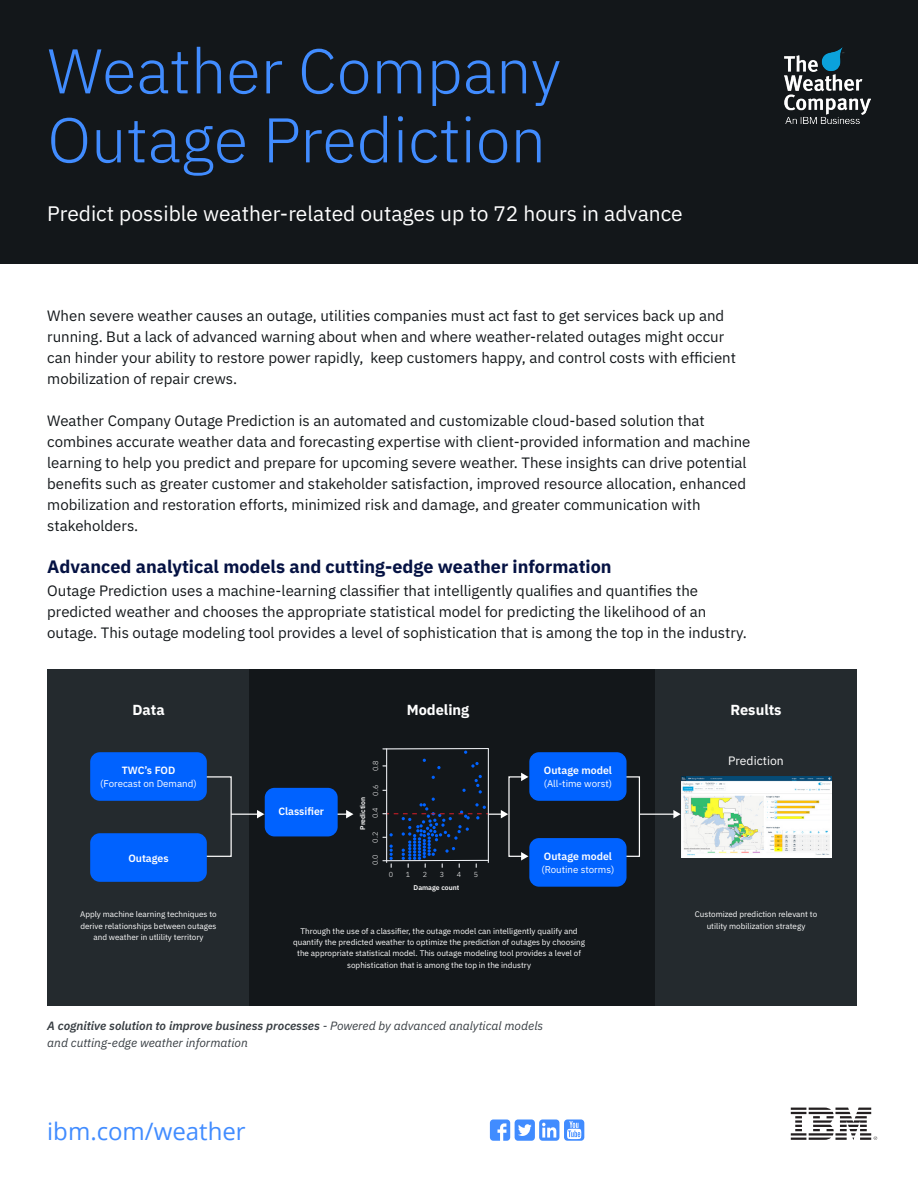
<style>
.page{position:relative;width:918px;height:1188px;background:#fff}
.page>*{position:absolute;margin:0;border:0;box-sizing:border-box;transform-origin:0 0}
.t1{font:300 63px/69px "IBM Plex Sans";color:#418cff}
.t2{font:24px "Open Sans";color:#418cff}
.t3{font:21px "IBM Plex Sans";color:#fff}
.paragraph_title{font:700 18px "IBM Plex Sans";color:#051243}
.body{font:15px/21px "IBM Plex Sans";color:#13171a}
.t4{font:700 14.55px "IBM Plex Sans";color:#fff}
.t5{font:12.15px "IBM Plex Sans";color:#fff}
.t6{font:italic 12px/16.5px "IBM Plex Sans";color:#373d42}
.t7{font:600 10.5px "IBM Plex Sans";color:#fff}
.t8{font:9.75px "IBM Plex Sans";color:#fff}
.t9{font:8.1px/11.4px "IBM Plex Sans";color:#fff;text-align:center}
.t10{font:300 7.35px "IBM Plex Sans";color:#fff}
.t11{font:600 6.9px "IBM Plex Sans";color:#fff}
.s1{font-weight:600}
</style>
<div class="page">
<div style="left:0;top:0;width:918px;height:264px;background:#13171a"></div>
<div style="left:47px;top:669px;width:810px;height:337px;background:#242a2e"></div>
<div style="left:250px;top:669px;width:405px;height:337px;background:#13171a"></div>
<div style="left:201px;top:776px;width:31px;height:81px;border:1px solid #fff"></div>
<svg style="left:521px;top:852px;width:7px;height:9px"></svg>
<svg style="left:521px;top:773px;width:7px;height:8px"></svg>
<div style="left:612px;top:776px;width:28px;height:81px;border:1px solid #fff"></div>
<svg style="left:231px;top:810px;width:34px;height:8px"></svg>
<svg style="left:338px;top:810px;width:15px;height:8px"></svg>
<hr style="left:639px;top:814px;width:36px;height:1px;background:#fff">
<svg style="left:673px;top:810px;width:8px;height:8px"></svg>
<div style="left:529px;top:752px;width:98px;height:49px;background:#0062ff;border-radius:10px"></div>
<div style="left:90px;top:752px;width:117px;height:49px;background:#0062ff;border-radius:10px"></div>
<div style="left:90px;top:833px;width:117px;height:49px;background:#0062ff;border-radius:10px"></div>
<div style="left:265px;top:788px;width:73px;height:48px;background:#0062ff;border-radius:10px"></div>
<div style="left:529px;top:838px;width:98px;height:49px;background:#0062ff;border-radius:10px"></div>
<img style="left:681px;top:777px;width:150px;height:81px">
<svg style="left:383px;top:775px;width:125px;height:93px"></svg>
<svg style="left:383px;top:749px;width:105px;height:20px"></svg>
<hr style="left:383px;top:748px;width:106px;height:1px;background:#f2f4f8">
<hr style="left:386px;top:749px;width:1px;height:114px;background:#f2f4f8">
<hr style="left:488px;top:749px;width:1px;height:114px;background:#f2f4f8">
<img style="left:784px;top:47px;width:87px;height:77px">
<svg style="left:490px;top:1119px;width:94px;height:22px"></svg>
<svg style="left:791px;top:1108px;width:86px;height:32px"></svg>
<p class="t1" style="left:47px;top:31px;width:515px">Weather Company<br>Outage Prediction</p>
<p class="t3" style="left:47px;top:197px;width:637px">Predict possible weather-related outages up to 72 hours in advance</p>
<p class="body" style="left:47px;top:303px;width:690px">When severe weather causes an outage, utilities companies must act fast to get services back up and running. But a lack of advanced warning about when and where weather-related outages might occur can hinder your ability to restore power rapidly, keep customers happy, and control costs with efficient mobilization of repair crews.</p>
<p class="body" style="left:47px;top:408px;width:705px">Weather Company Outage Prediction is an automated and customizable cloud-based solution that combines accurate weather data and forecasting expertise with client-provided information and machine learning to help you predict and prepare for upcoming severe weather. These insights can drive potential benefits such as greater customer and stakeholder satisfaction, improved resource allocation, enhanced mobilization and restoration efforts, minimized risk and damage, and greater communication with stakeholders.</p>
<p class="paragraph_title" style="left:47px;top:552px;width:566px">Advanced analytical models and cutting-edge weather information</p>
<p class="body" style="left:47px;top:579px;width:701px">Outage Prediction uses a machine-learning classifier that intelligently qualifies and quantifies the predicted weather and chooses the appropriate statistical model for predicting the likelihood of an outage. This outage modeling tool provides a level of sophistication that is among the top in the industry.</p>
<p class="t4" style="left:132px;top:698px;width:34px">Data</p>
<p class="t4" style="left:407px;top:698px;width:64px">Modeling</p>
<p class="t4" style="left:731px;top:698px;width:53px">Results</p>
<p class="t5" style="left:728px;top:751px;width:57px">Prediction</p>
<p class="t10" style="left:370px;top:771px;width:12px;rotate:-90deg">0.8</p>
<p class="t7" style="left:544px;top:762px;width:70px">Outage model</p>
<p class="t8" style="left:544px;top:776px;width:70px">(All-time worst)</p>
<p class="t7" style="left:122px;top:762px;width:55px">TWC’s FOD</p>
<p class="t8" style="left:100px;top:776px;width:98px">(Forecast on Demand)</p>
<p class="t10" style="left:370px;top:796px;width:12px;rotate:-90deg">0.6</p>
<p class="t7" style="left:278px;top:803px;width:47px">Classifier</p>
<p class="t11" style="left:357px;top:830px;width:34px;rotate:-90deg">Prediction</p>
<p class="t10" style="left:370px;top:818px;width:12px;rotate:-90deg">0.4</p>
<p class="t10" style="left:370px;top:843px;width:12px;rotate:-90deg">0.2</p>
<p class="t7" style="left:128px;top:850px;width:42px">Outages</p>
<p class="t7" style="left:544px;top:848px;width:70px">Outage model</p>
<p class="t8" style="left:542px;top:862px;width:74px">(Routine storms)</p>
<p class="t10" style="left:370px;top:865px;width:12px;rotate:-90deg">0.0</p>
<p class="t10" style="left:389px;top:869px;width:6px">0</p>
<p class="t10" style="left:406px;top:869px;width:6px">1</p>
<p class="t10" style="left:423px;top:869px;width:6px">2</p>
<p class="t10" style="left:440px;top:869px;width:6px">3</p>
<p class="t10" style="left:457px;top:869px;width:6px">4</p>
<p class="t10" style="left:474px;top:869px;width:6px">5</p>
<p class="t9" style="left:80px;top:908px;width:138px">Apply machine learning techniques to derive relationships between outages and weather in utlility territory</p>
<p class="t11" style="left:414px;top:882px;width:47px">Damage count</p>
<p class="t9" style="left:293px;top:924px;width:294px">Through the use of a classifier, the outage model can intelligently qualify and quantify the predicted weather to optimize the prediction of outages by choosing the appropriate statistical model. This outage modeling tool provides a level of sophistication that is among the top in the industry</p>
<p class="t6" style="left:47px;top:1017px;width:497px"><span class="s1">A cognitive solution to improve business processes</span> - Powered by advanced analytical models and cutting-edge weather information</p>
<p class="t2" style="left:47px;top:1115px;width:200px">ibm.com/weather</p>
<p class="t9" style="left:695px;top:908px;width:124px">Customized prediction relevant to utility mobilization strategy</p>
</div>
